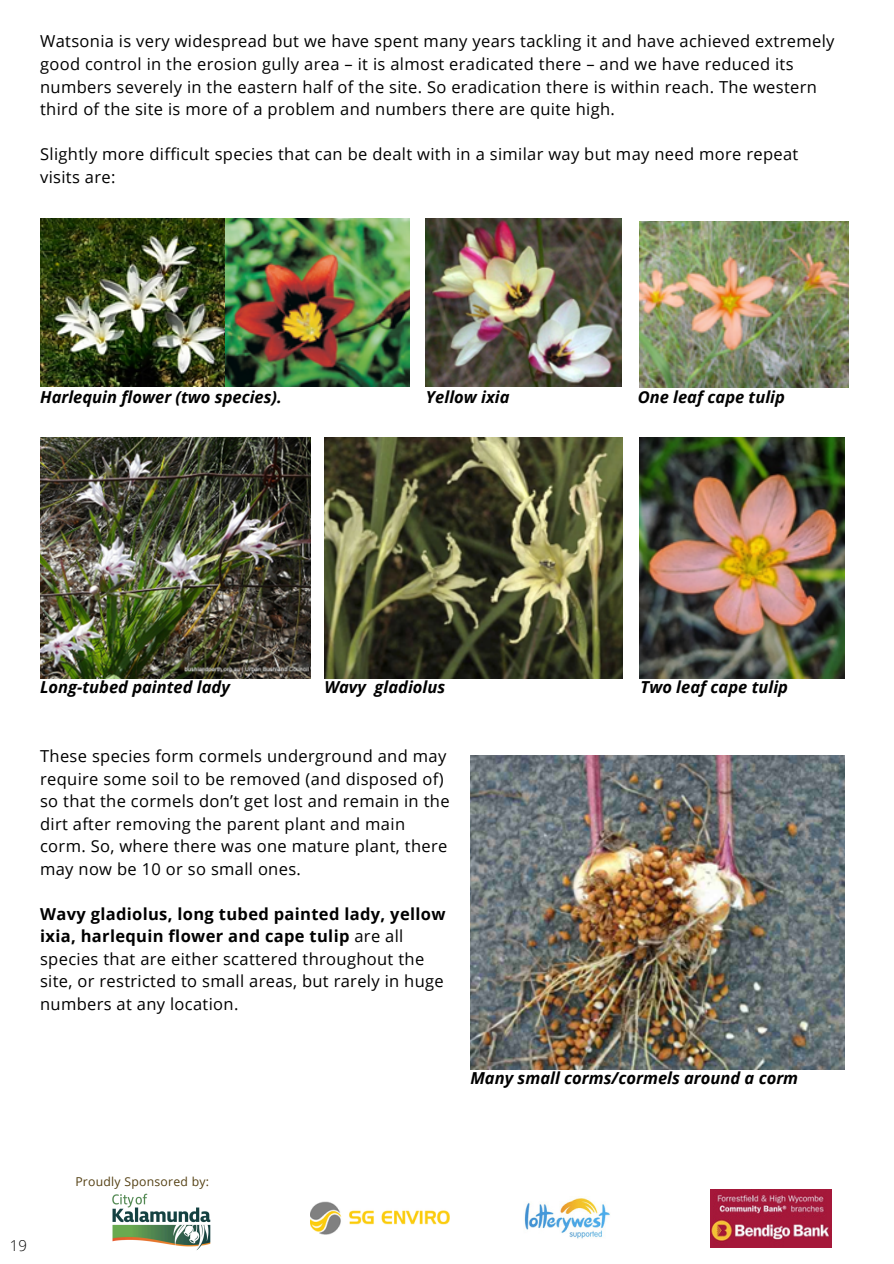
<style>
.page{position:relative;width:894px;height:1264px;background:#fff}
.page>*{position:absolute;margin:0;border:0;box-sizing:border-box;transform-origin:0 0}
.t1{font:16.5px/22.5px "Open Sans";letter-spacing:.02em;color:#000}
.t2{font:italic 700 16.5px "Open Sans";color:#000}
.t3{font:300 15px "Open Sans";color:#000}
.t4{font:12.15px "Open Sans";letter-spacing:.02em;color:#544013}
.s1{font-weight:700}
</style>
<div class="page">
<img style="left:40px;top:218px;width:185px;height:169px">
<img style="left:225px;top:218px;width:184px;height:169px">
<img style="left:426px;top:218px;width:195px;height:169px">
<img style="left:639px;top:222px;width:208px;height:165px">
<img style="left:40px;top:437px;width:270px;height:241px">
<img style="left:324px;top:437px;width:298px;height:241px">
<img style="left:639px;top:437px;width:205px;height:241px">
<img style="left:470px;top:755px;width:374px;height:314px">
<img style="left:310px;top:1201px;width:139px;height:33px">
<img style="left:710px;top:1189px;width:120px;height:58px">
<img style="left:524px;top:1198px;width:86px;height:41px">
<img style="left:112px;top:1193px;width:99px;height:58px">
<p class="t1" style="left:40px;top:30px;width:795px">Watsonia is very widespread but we have spent many years tackling it and have achieved extremely good control in the erosion gully area – it is almost eradicated there – and we have reduced its numbers severely in the eastern half of the site. So eradication there is within reach. The western third of the site is more of a problem and numbers there are quite high.</p>
<h1 class="t1" style="left:40px;top:142px;width:759px">Slightly more difficult species that can be dealt with in a similar way but may need more repeat visits are:</h1>
<h1 class="t2" style="left:40px;top:385px;width:243px">Harlequin flower (two species).</h1>
<p class="t2" style="left:426px;top:385px;width:85px">Yellow ixia</p>
<h2 class="t2" style="left:637px;top:385px;width:149px">One leaf cape tulip</h2>
<h2 class="t2" style="left:40px;top:675px;width:191px">Long-tubed painted lady</h2>
<p class="t2" style="left:324px;top:675px;width:122px">Wavy gladiolus</p>
<h1 class="t2" style="left:640px;top:675px;width:149px">Two leaf cape tulip</h1>
<p class="t1" style="left:40px;top:744px;width:411px">These species form cormels underground and may require some soil to be removed (and disposed of) so that the cormels don’t get lost and remain in the dirt after removing the parent plant and main corm. So, where there was one mature plant, there may now be 10 or so small ones.</p>
<h1 class="t1" style="left:40px;top:902px;width:407px"><span class="s1">Wavy gladiolus, long tubed painted lady, yellow ixia, harlequin flower and cape tulip</span> are all species that are either scattered throughout the site, or restricted to small areas, but rarely in huge numbers at any location.</h1>
<p class="t2" style="left:470px;top:1066px;width:329px">Many small corms/cormels around a corm</p>
<h1 class="t3" style="left:10px;top:1234px;width:19px">19</h1>
<p class="t4" style="left:75px;top:1172px;width:135px">Proudly Sponsored by:</p>
</div>
